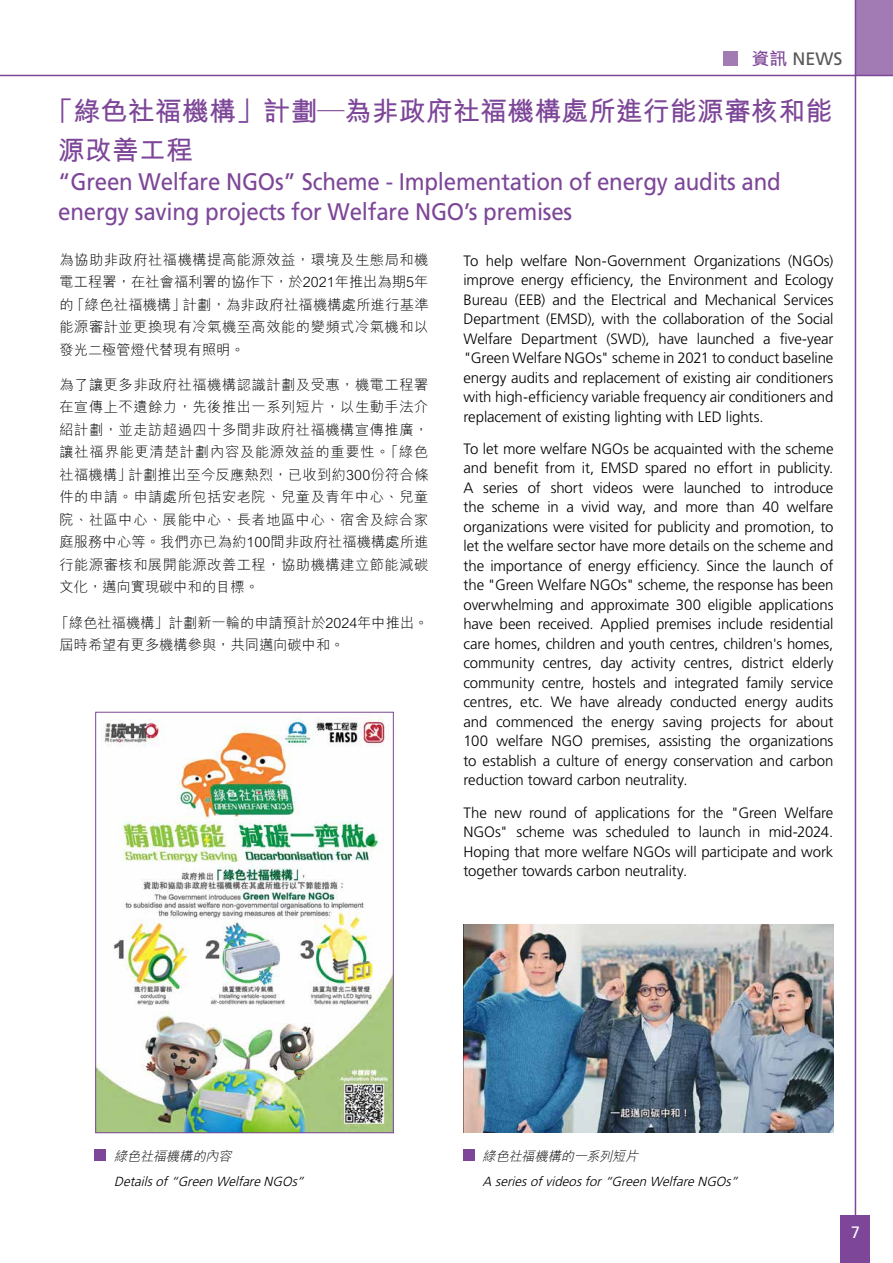
<style>
.page{position:relative;width:893px;height:1263px;background:#fff}
.page>*{position:absolute;margin:0;border:0;box-sizing:border-box;transform-origin:0 0}
.t1{font:700 27px/38.8px "M Hei HK";letter-spacing:.005em;color:#7d4698}
.t2{font:24px/30px "Frutiger LT Std";letter-spacing:-.01em;color:#7d4698;scale:.93 1}
.t3{font:18px "Frutiger LT Std";color:#595757}
.t4{font:16.5px "Frutiger LT Std";color:#fff;scale:.96 1}
.t5{font:300 15px/19.5px "Frutiger LT Std";letter-spacing:-.005em;color:#000;text-align:justify}
.t6{font:300 14.25px/22.5px "M Hei HK";color:#000;text-align:justify}
.t7{font:italic 300 13.2px "Frutiger LT Std";color:#000}
.t8{font:italic 300 13.2px "M Hei HK";color:#000}
.s1{font-family:"M Hei HK";font-weight:700;font-size:17.4px;color:#7d4698}
</style>
<div class="page">
<div style="left:841px;top:1215px;width:29px;height:48px;background:#7d4698"></div>
<div style="left:723px;top:51px;width:15px;height:15px;background:#a27bb5"></div>
<div style="left:855px;top:0;width:38px;height:75px;background:#a27bb5"></div>
<hr style="left:0;top:75px;width:893px;height:1px;background:#7d4698">
<hr style="left:855px;top:0;width:1px;height:1215px;background:#7d4698">
<img style="left:463px;top:924px;width:370px;height:209px">
<div style="left:463px;top:1150px;width:12px;height:11px;background:#7d4698"></div>
<img style="left:97px;top:716px;width:295px;height:415px">
<div style="left:95px;top:712px;width:299px;height:421px;border:1px solid #7d4698"></div>
<div style="left:95px;top:1150px;width:11px;height:11px;background:#7d4698"></div>
<p class="t3" style="left:752px;top:48px;width:93px"><span class="s1">資訊</span> NEWS</p>
<h1 class="t1" style="left:58px;top:90px;width:776px;text-indent:-12px">「綠色社福機構」計劃—為非政府社福機構處所進行能源審核和能源改善工程</h1>
<h2 class="t2" style="left:58px;top:167px;width:778px">“Green Welfare NGOs” Scheme - Implementation of energy audits and energy saving projects for Welfare NGO’s premises</h2>
<p class="t6" style="left:60px;top:248px;width:371px">為協助非政府社福機構提高能源效益，環境及生態局和機電工程署，在社會福利署的協作下，於2021年推出為期5年的「綠色社福機構」計劃，為非政府社福機構處所進行基準能源審計並更換現有冷氣機至高效能的變頻式冷氣機和以發光二極管燈代替現有照明。</p>
<p class="t6" style="left:60px;top:373px;width:371px">為了讓更多非政府社福機構認識計劃及受惠，機電工程署在宣傳上不遺餘力，先後推出一系列短片，以生動手法介紹計劃，並走訪超過四十多間非政府社福機構宣傳推廣，讓社福界能更清楚計劃內容及能源效益的重要性。「綠色社福機構」計劃推出至今反應熱烈，已收到約300份符合條件的申請。申請處所包括安老院、兒童及青年中心、兒童院、社區中心、展能中心、長者地區中心、宿舍及綜合家庭服務中心等。我們亦已為約100間非政府社福機構處所進行能源審核和展開能源改善工程，協助機構建立節能減碳文化，邁向實現碳中和的目標。</p>
<p class="t6" style="left:60px;top:611px;width:370px;text-indent:-5px">「綠色社福機構」計劃新一輪的申請預計於2024年中推出。屆時希望有更多機構參與，共同邁向碳中和。</p>
<p class="t5" style="left:463px;top:251px;width:371px">To help welfare Non-Government Organizations (NGOs) improve energy efficiency, the Environment and Ecology Bureau (EEB) and the Electrical and Mechanical Services Department (EMSD), with the collaboration of the Social Welfare Department (SWD), have launched a five-year "Green Welfare NGOs" scheme in 2021 to conduct baseline energy audits and replacement of existing air conditioners with high-efficiency variable frequency air conditioners and replacement of existing lighting with LED lights.</p>
<p class="t5" style="left:463px;top:439px;width:371px">To let more welfare NGOs be acquainted with the scheme and benefit from it, EMSD spared no effort in publicity.<br>A series of short videos were launched to introduce the scheme in a vivid way, and more than 40 welfare organizations were visited for publicity and promotion, to let the welfare sector have more details on the scheme and the importance of energy efficiency. Since the launch of the "Green Welfare NGOs" scheme, the response has been overwhelming and approximate 300 eligible applications have been received. Applied premises include residential care homes, children and youth centres, children's homes, community centres, day activity centres, district elderly community centre, hostels and integrated family service centres, etc. We have already conducted energy audits and commenced the energy saving projects for about 100 welfare NGO premises, assisting the organizations to establish a culture of energy conservation and carbon reduction toward carbon neutrality.</p>
<p class="t5" style="left:463px;top:803px;width:371px">The new round of applications for the "Green Welfare NGOs" scheme was scheduled to launch in mid-2024.<br>Hoping that more welfare NGOs will participate and work together towards carbon neutrality.</p>
<p class="t8" style="left:114px;top:1146px;width:123px">綠色社福機構的內容</p>
<p class="t7" style="left:114px;top:1174px;width:195px">Detailsof“Green Welfare NGOs”</p>
<p class="t8" style="left:483px;top:1146px;width:162px">綠色社福機構的一系列短片</p>
<p class="t7" style="left:483px;top:1174px;width:260px">A seriesofvideosfor“Green Welfare NGOs”</p>
<p class="t4" style="left:851px;top:1223px;width:11px">7</p>
</div>
